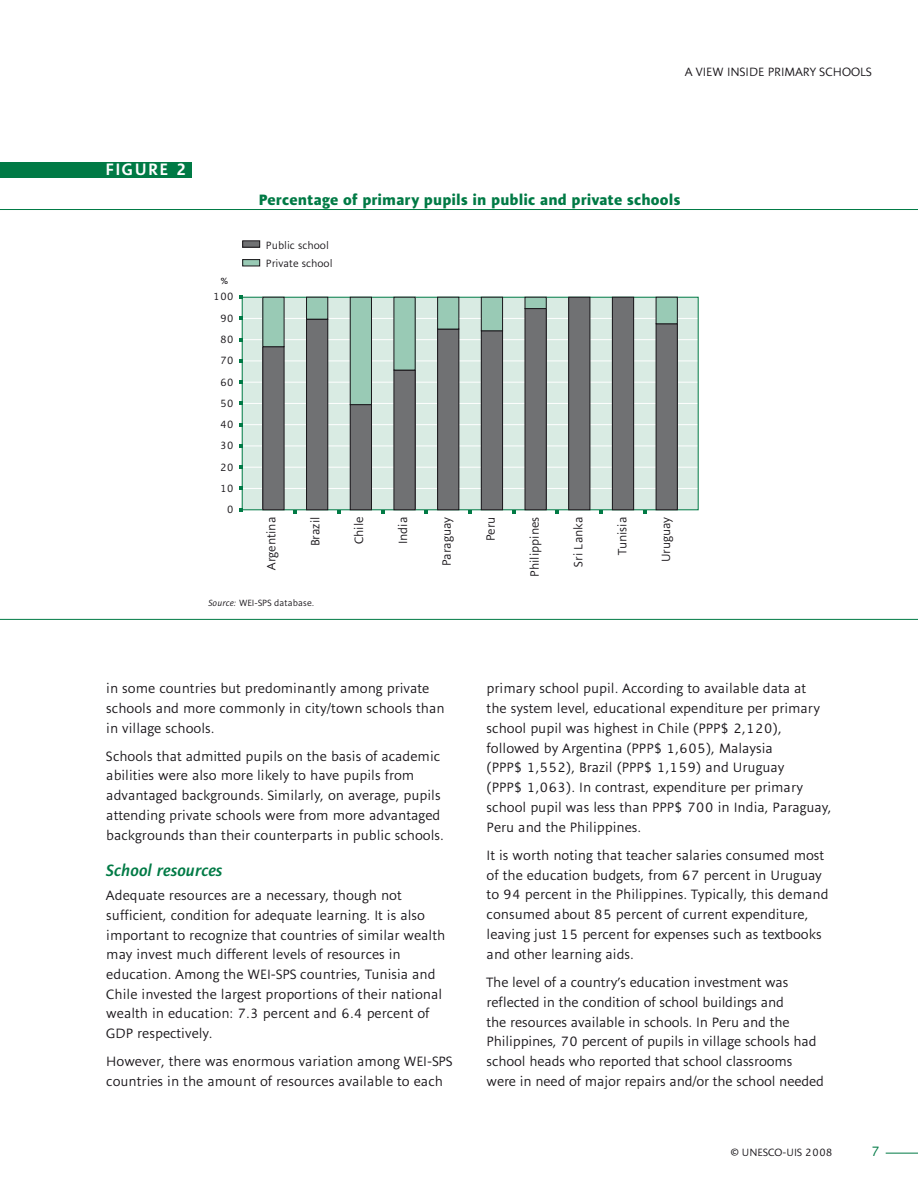
<style>
.page{position:relative;width:918px;height:1188px;background:#fff}
.page>*{position:absolute;margin:0;border:0;box-sizing:border-box;transform-origin:0 0}
.t1{font:italic 500 16.5px "Alinea Sans";color:#007a45}
.t2{font:500 16.5px "Alinea Sans";letter-spacing:.085em;color:#fff}
.t3{font:700 15px "Alinea Sans";letter-spacing:.01em;color:#007a45}
.t4{font:13.5px/19.8px "Alinea Sans Normal";color:#1a171b}
.t5{font:12px "Alinea Sans Normal";color:#1a171b}
.t6{font:10.5px/21.3px "Alinea Sans Normal";color:#1a171b;text-align:right}
.t7{font:9px "Alinea Sans Normal";letter-spacing:.005em;color:#1a171b}
.t8{font:500 9px "Alinea Sans";color:#1a171b}
.s1{font-family:"Alinea Sans";font-style:italic}
</style>
<div class="page">
<hr style="left:886px;top:1153px;width:32px;height:1px;background:#007a45">
<hr style="left:0;top:209px;width:918px;height:1px;background:#007a45">
<div style="left:0;top:162px;width:191px;height:16px;background:#007a45"></div>
<hr style="left:0;top:619px;width:918px;height:1px;background:#007a45">
<div style="left:242px;top:297px;width:456px;height:213px;background:#d9ebe3"></div>
<hr style="left:242px;top:446px;width:456px;height:1px;background:#fff">
<hr style="left:242px;top:424px;width:456px;height:1px;background:#fff">
<hr style="left:242px;top:403px;width:456px;height:1px;background:#fff">
<hr style="left:242px;top:382px;width:456px;height:1px;background:#fff">
<hr style="left:242px;top:361px;width:456px;height:1px;background:#fff">
<hr style="left:242px;top:339px;width:456px;height:1px;background:#fff">
<hr style="left:242px;top:318px;width:456px;height:1px;background:#fff">
<hr style="left:242px;top:467px;width:456px;height:1px;background:#fff">
<hr style="left:242px;top:488px;width:456px;height:1px;background:#fff">
<div style="left:569px;top:297px;width:21px;height:213px;background:#707173"></div>
<div style="left:569px;top:297px;width:21px;height:213px;border:1px solid #1a171b"></div>
<div style="left:612px;top:297px;width:22px;height:213px;background:#707173"></div>
<div style="left:612px;top:297px;width:22px;height:213px;border:1px solid #1a171b"></div>
<div style="left:263px;top:347px;width:21px;height:163px;background:#707173"></div>
<div style="left:263px;top:346px;width:21px;height:164px;border:1px solid #1a171b"></div>
<div style="left:263px;top:297px;width:21px;height:50px;background:#99cab5"></div>
<div style="left:263px;top:297px;width:21px;height:50px;border:1px solid #1a171b"></div>
<div style="left:307px;top:319px;width:21px;height:191px;background:#707173"></div>
<div style="left:306px;top:319px;width:22px;height:191px;border:1px solid #1a171b"></div>
<div style="left:307px;top:297px;width:21px;height:22px;background:#99cab5"></div>
<div style="left:306px;top:297px;width:22px;height:22px;border:1px solid #1a171b"></div>
<div style="left:350px;top:405px;width:21px;height:105px;background:#707173"></div>
<div style="left:350px;top:404px;width:22px;height:106px;border:1px solid #1a171b"></div>
<div style="left:350px;top:297px;width:21px;height:108px;background:#99cab5"></div>
<div style="left:350px;top:297px;width:22px;height:108px;border:1px solid #1a171b"></div>
<div style="left:394px;top:370px;width:21px;height:140px;background:#707173"></div>
<div style="left:394px;top:370px;width:21px;height:140px;border:1px solid #1a171b"></div>
<div style="left:394px;top:297px;width:21px;height:73px;background:#99cab5"></div>
<div style="left:438px;top:329px;width:21px;height:181px;background:#707173"></div>
<div style="left:437px;top:329px;width:22px;height:181px;border:1px solid #1a171b"></div>
<div style="left:438px;top:297px;width:21px;height:32px;background:#99cab5"></div>
<div style="left:437px;top:297px;width:22px;height:32px;border:1px solid #1a171b"></div>
<div style="left:481px;top:331px;width:22px;height:179px;background:#707173"></div>
<div style="left:481px;top:331px;width:22px;height:179px;border:1px solid #1a171b"></div>
<div style="left:481px;top:297px;width:22px;height:34px;background:#99cab5"></div>
<div style="left:481px;top:297px;width:22px;height:34px;border:1px solid #1a171b"></div>
<div style="left:525px;top:309px;width:21px;height:201px;background:#707173"></div>
<div style="left:525px;top:308px;width:21px;height:202px;border:1px solid #1a171b"></div>
<div style="left:525px;top:297px;width:21px;height:12px;background:#99cab5"></div>
<div style="left:525px;top:297px;width:21px;height:12px;border:1px solid #1a171b"></div>
<div style="left:656px;top:324px;width:21px;height:186px;background:#707173"></div>
<div style="left:656px;top:324px;width:22px;height:186px;border:1px solid #1a171b"></div>
<div style="left:656px;top:297px;width:21px;height:27px;background:#99cab5"></div>
<div style="left:656px;top:297px;width:22px;height:27px;border:1px solid #1a171b"></div>
<div style="left:243px;top:241px;width:17px;height:6px;background:#707173"></div>
<div style="left:243px;top:260px;width:17px;height:6px;background:#99cab5"></div>
<div style="left:243px;top:259px;width:17px;height:7px;border:1px solid #1a171b"></div>
<svg style="left:337px;top:510px;width:4px;height:3px"></svg>
<p class="t5" style="left:685px;top:64px;width:26px">A View</p>
<p class="t5" style="left:727px;top:64px;width:11px">Inside</p>
<p class="t5" style="left:768px;top:64px;width:15px">Primary</p>
<p class="t5" style="left:820px;top:64px;width:15px">Schools</p>
<p class="t2" style="left:105px;top:160px;width:83px">FIGURE 2</p>
<p class="t3" style="left:259px;top:191px;width:423px">Percentage of primary pupils in public and private schools</p>
<p class="t6" style="left:266px;top:234px;width:65px">Public school</p>
<p class="t8" style="left:221px;top:275px;width:9px">%</p>
<p class="t6" style="left:213px;top:286px;width:22px">100<br>90<br>80<br>70<br>60<br>50<br>40<br>30<br>20<br>10<br>0</p>
<p class="t6" style="left:266px;top:253px;width:68px">Private school</p>
<p class="t5" style="left:264px;top:570px;width:55px;rotate:-90deg">Argentina</p>
<p class="t5" style="left:308px;top:546px;width:31px;rotate:-90deg">Brazil</p>
<p class="t5" style="left:352px;top:544px;width:29px;rotate:-90deg">Chile</p>
<p class="t5" style="left:396px;top:544px;width:29px;rotate:-90deg">India</p>
<p class="t5" style="left:440px;top:566px;width:51px;rotate:-90deg">Paraguay</p>
<p class="t5" style="left:484px;top:541px;width:26px;rotate:-90deg">Peru</p>
<p class="t5" style="left:527px;top:577px;width:62px;rotate:-90deg">Philippines</p>
<p class="t5" style="left:571px;top:567px;width:51px;rotate:-90deg">Sri Lanka</p>
<p class="t5" style="left:615px;top:555px;width:40px;rotate:-90deg">Tunisia</p>
<p class="t5" style="left:659px;top:562px;width:47px;rotate:-90deg">Uruguay</p>
<p class="t7" style="left:208px;top:598px;width:108px"><span class="s1">Source:</span> WEI-SPS database.</p>
<p class="t4" style="left:106px;top:679px;width:340px">in some countries but predominantly among private schools and more commonly in city/town schools than in village schools.</p>
<p class="t4" style="left:106px;top:746px;width:339px">Schools that admitted pupils on the basis of academic abilities were also more likely to have pupils from advantaged backgrounds. Similarly, on average, pupils attending private schools were from more advantaged backgrounds than their counterparts in public schools.</p>
<p class="t1" style="left:106px;top:861px;width:118px">School resources</p>
<p class="t4" style="left:106px;top:886px;width:341px">Adequate resources are a necessary, though not sufficient, condition for adequate learning. It is also important to recognize that countries of similar wealth may invest much different levels of resources in education. Among the WEI-SPS countries, Tunisia and Chile invested the largest proportions of their national wealth in education: 7.3 percent and 6.4 percent of GDP respectively.</p>
<p class="t4" style="left:106px;top:1052px;width:348px">However, there was enormous variation among WEI-SPS countries in the amount of resources available to each</p>
<p class="t4" style="left:487px;top:679px;width:347px">primary school pupil. According to available data at<br>the system level, educational expenditure per primary school pupil was highest in Chile (PPP$ 2,120), followed by Argentina (PPP$ 1,605), Malaysia<br>(PPP$ 1,55 2), Brazil (PPP$ 1,15 9) and Uruguay<br>(PPP$ 1,063). In contrast, expenditure per primary school pupil was less than PPP$ 700 in India, Paraguay, Peru and the Philippines.</p>
<p class="t4" style="left:487px;top:845px;width:344px">It is worth noting that teacher salaries consumed most of the education budgets, from 67 percent in Uruguay to 94 percent in the Philippines. Typically, this demand consumed about 85 percent of current expenditure, leaving just 15 percent for expenses such as textbooks and other learning aids.</p>
<p class="t4" style="left:487px;top:973px;width:339px">The level of a country’s education investment was reflected in the condition of school buildings and<br>the resources available in schools. In Peru and the Philippines, 70 percent of pupils in village schools had school heads who reported that school classrooms were in need of major repairs and/or the school needed</p>
<p class="t6" style="left:731px;top:1142px;width:104px">© UNESCO-UIS 2008</p>
</div>
